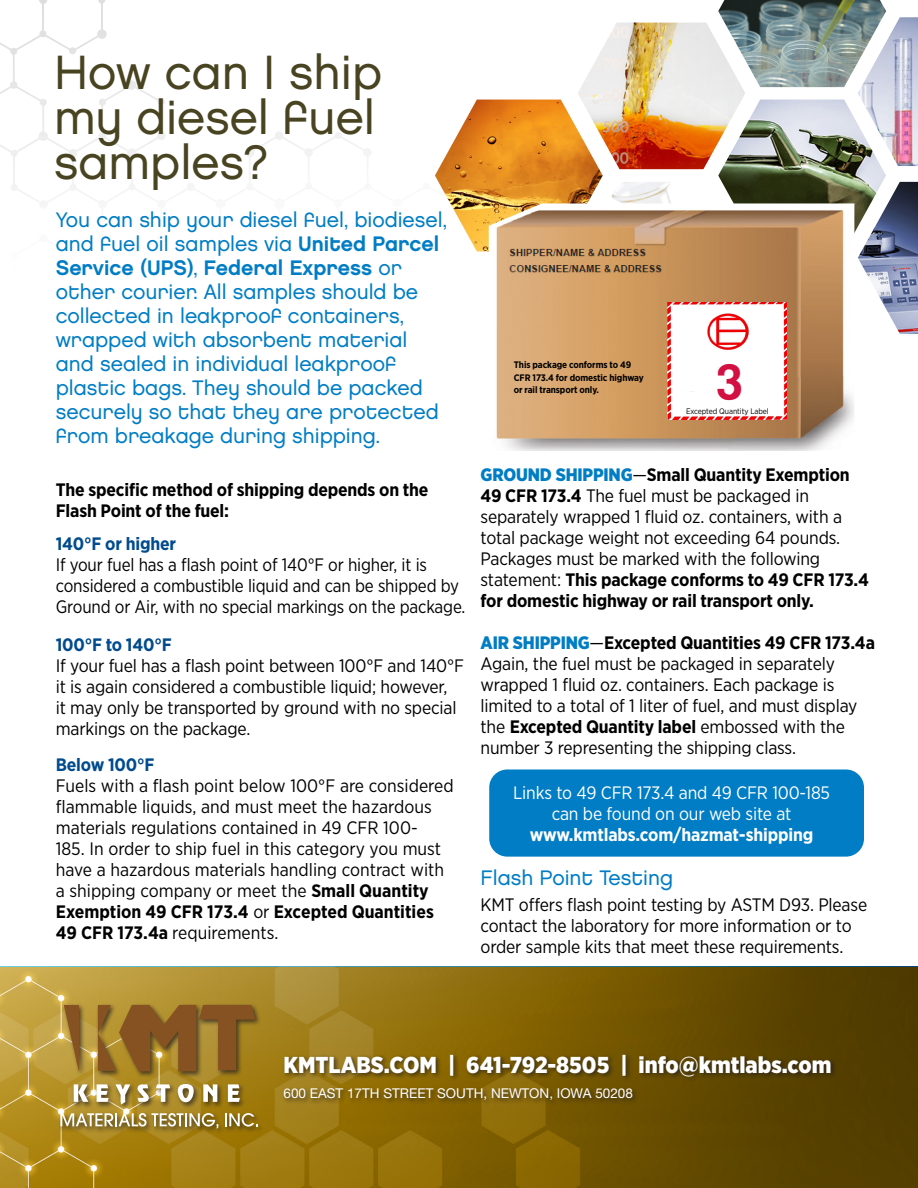
<style>
.page{position:relative;width:918px;height:1188px;background:#fff}
.page>*{position:absolute;margin:0;border:0;box-sizing:border-box;transform-origin:0 0}
.t1{font:700 48.6px "Helvetica";color:#d21041}
.Paragraph_Style1{font:48px/45px "Chalet London Nineteen Eighty";color:#484320}
.Paragraph_Style9{font:900 23.1px "Gotham Narrow";color:#fff}
.Paragraph_Style2{font:21px/24px "Chalet London Nineteen Eighty";color:#007dc4}
.Paragraph_Style1-2{font:18px/21px "Gotham Narrow";letter-spacing:-.01em;color:#000}
.Paragraph_Style1-3{font:18px/21px "Gotham Narrow";letter-spacing:-.01em;color:#fff;text-align:center}
.Paragraph_Style1-4{font:700 18px/21px "Gotham Narrow";letter-spacing:-.01em;color:#000}
.Paragraph_Style1-5{font:700 18px "Gotham Narrow";letter-spacing:-.01em;color:#004b8e}
.Paragraph_Style1-6{font:13.5px "Helvetica Neue";color:#fff}
.Paragraph_Style1-7{font:700 9.45px/12.1px "Gotham Narrow";letter-spacing:-.01em;color:#000}
.Paragraph_Style1-8{font:7.95px "Gotham Narrow";letter-spacing:-.01em;color:#000}
.s1{font-family:"Chalet New York Nineteen Eighty"}
.s2{font-weight:700}
.s3{font-weight:900;color:#007dc4}
</style>
<div class="page">
<svg style="left:0;top:967px;width:918px;height:221px;background:#84660e"></svg>
<svg style="left:0;top:0;width:550px;height:252px"></svg>
<img style="left:435px;top:100px;width:168px;height:151px">
<img style="left:718px;top:100px;width:168px;height:134px">
<img style="left:578px;top:23px;width:167px;height:146px">
<img style="left:858px;top:182px;width:60px;height:152px">
<img style="left:578px;top:182px;width:167px;height:21px">
<img style="left:718px;top:0;width:168px;height:87px">
<img style="left:858px;top:17px;width:60px;height:149px">
<div style="left:58px;top:1003px;width:207px;height:132px;background:#231f20;opacity:.75"></div>
<svg style="left:98px;top:1005px;width:158px;height:66px;background:#926826"></svg>
<svg style="left:64px;top:1005px;width:15px;height:66px"></svg>
<svg style="left:60px;top:1113px;width:158px;height:16px"></svg>
<svg style="left:225px;top:1113px;width:33px;height:14px"></svg>
<svg style="left:74px;top:1084px;width:14px;height:18px"></svg>
<svg style="left:97px;top:1084px;width:12px;height:18px"></svg>
<svg style="left:115px;top:1084px;width:15px;height:21px"></svg>
<svg style="left:138px;top:1084px;width:11px;height:18px"></svg>
<svg style="left:156px;top:1084px;width:14px;height:18px"></svg>
<svg style="left:178px;top:1084px;width:16px;height:18px"></svg>
<svg style="left:203px;top:1084px;width:14px;height:18px"></svg>
<svg style="left:228px;top:1084px;width:12px;height:18px"></svg>
<div style="left:282px;top:1053px;width:555px;height:54px;background:#231f20;opacity:.75"></div>
<div style="left:489px;top:770px;width:375px;height:87px;background:#007dc4;border-radius:18px"></div>
<img style="left:489px;top:203px;width:365px;height:248px">
<img style="left:668px;top:303px;width:119px;height:116px">
<p class="Paragraph_Style1" style="left:54px;top:49px;width:330px">How can I ship my diesel fuel samples?</p>
<p class="Paragraph_Style2" style="left:56px;top:208px;width:393px">You can ship your diesel fuel, biodiesel, and fuel oil samples via <span class="s1">United Parcel Service (UPS)</span>, <span class="s1">Federal Express</span> or other courier. All samples should be collected in leakproof containers, wrapped with absorbent material and sealed in individual leakproof plastic bags. They should be packed securely so that they are protected from breakage during shipping.</p>
<p class="Paragraph_Style1-4" style="left:56px;top:479px;width:374px">The specific method of shipping depends on the<br>Flash Point of the fuel:</p>
<p class="Paragraph_Style1-5" style="left:56px;top:532px;width:122px">140°F or higher</p>
<p class="Paragraph_Style1-2" style="left:56px;top:554px;width:411px">If your fuel has a flash point of 140°F or higher, it is considered a combustible liquid and can be shipped by<br>Ground or Air, with no special markings on the package.</p>
<p class="Paragraph_Style1-5" style="left:56px;top:633px;width:118px">100°F to 140°F</p>
<p class="Paragraph_Style1-2" style="left:56px;top:655px;width:410px">If your fuel has a flash point between 100°F and 140°F it is again considered a combustible liquid; however,<br>it may only be transported by ground with no special markings on the package.</p>
<p class="Paragraph_Style1-5" style="left:56px;top:753px;width:100px">Below 100°F</p>
<p class="Paragraph_Style1-2" style="left:56px;top:775px;width:399px">Fuels with a flash point below 100°F are considered flammable liquids, and must meet the hazardous materials regulations contained in 49 CFR 100-<br>185. In order to ship fuel in this category you must have a hazardous materials handling contract with a shipping company or meet the <span class="s2">Small Quantity Exemption 49 CFR 173.4</span> or <span class="s2">Excepted Quantities 49 CFR 173.4a</span> requirements.</p>
<p class="Paragraph_Style1-7" style="left:514px;top:359px;width:131px">This package conforms to 49<br>CFR 173.4 for domestic highway or rail transport only.</p>
<p class="t1" style="left:716px;top:353px;width:29px">3</p>
<p class="Paragraph_Style1-8" style="left:686px;top:406px;width:84px">Excepted Quantity Label</p>
<p class="Paragraph_Style1-2" style="left:481px;top:464px;width:390px"><span class="s3">GROUND SHIPPING</span>—<span class="s2">Small Quantity Exemption 49 CFR 173.4</span> The fuel must be packaged in separately wrapped 1 fluid oz. containers, with a total package weight not exceeding 64 pounds.<br>Packages must be marked with the following statement: <span class="s2">This package conforms to 49 CFR 173.4 for domestic highway or rail transport only.</span></p>
<p class="Paragraph_Style1-2" style="left:481px;top:632px;width:396px"><span class="s3">AIR SHIPPING</span>—<span class="s2">Excepted Quantities 49 CFR 173.4a </span>Again, the fuel must be packaged in separately wrapped 1 fluid oz. containers. Each package is limited to a total of 1 liter of fuel, and must display the <span class="s2">Excepted Quantity label</span> embossed with the number 3 representing the shipping class.</p>
<p class="Paragraph_Style1-3" style="left:513px;top:782px;width:319px">Links to 49 CFR 173.4 and 49 CFR 100-185 can be found on our web site at <span class="s2">www.kmtlabs.com/hazmat-shipping</span></p>
<p class="Paragraph_Style2" style="left:481px;top:866px;width:194px">Flash Point Testing</p>
<p class="Paragraph_Style1-2" style="left:481px;top:894px;width:388px">KMT offers flash point testing by ASTM D93. Please contact the laboratory for more information or to order sample kits that meet these requirements.</p>
<p class="Paragraph_Style9" style="left:284px;top:1050px;width:550px">KMTLABS.COM | 641-792-8505 | info@kmtlabs.com</p>
<p class="Paragraph_Style1-6" style="left:284px;top:1086px;width:351px">600 EAST 17TH STREET SOUTH, NEWTON, IOWA 50208</p>
</div>
